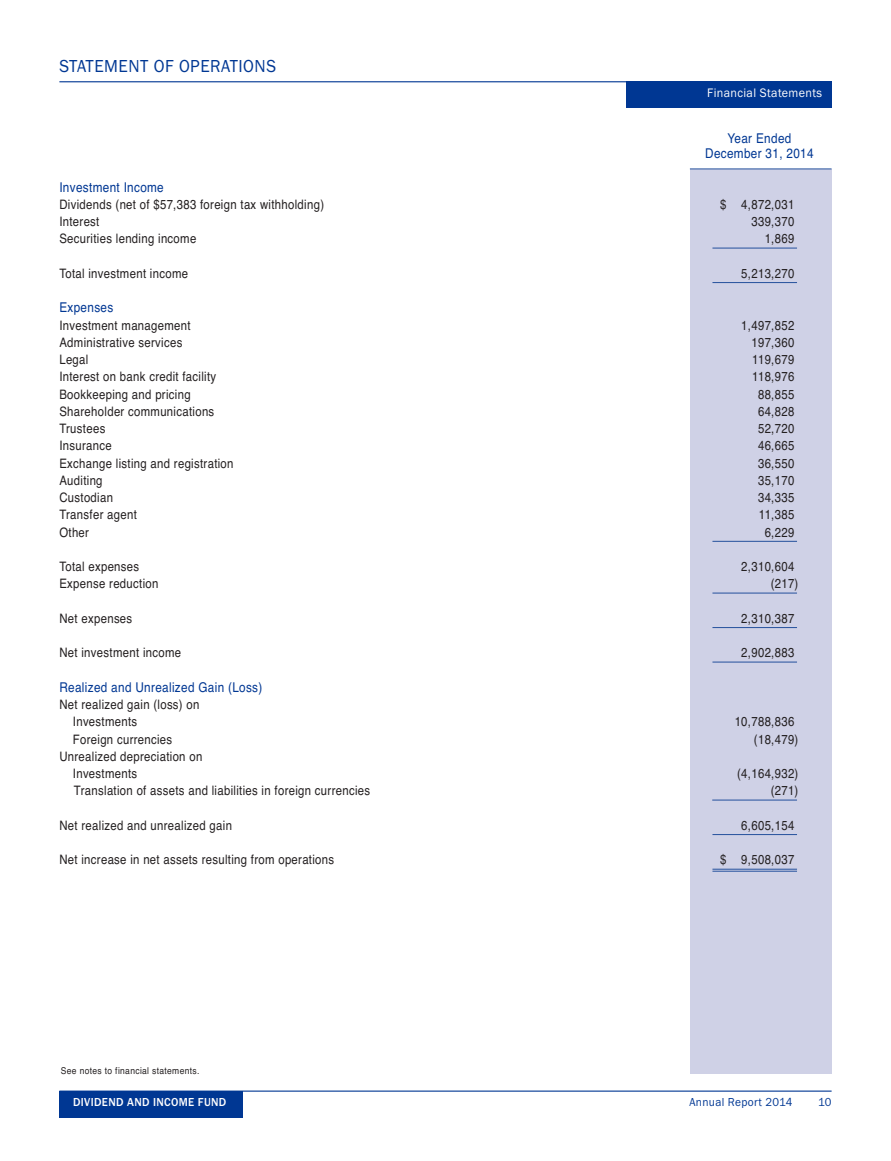
<style>
.page{position:relative;width:891px;height:1161px;background:#fff}
.page>*{position:absolute;margin:0;border:0;box-sizing:border-box;transform-origin:0 0}
.t1{font:18px "Franklin Gothic";letter-spacing:.03em;color:#003793;scale:.95 1}
.t2{font:13.5px/15px "Helvetica";letter-spacing:.03em;color:#003793;text-align:center;scale:.87 1}
.t3{font:13.05px/17.2px "Helvetica";letter-spacing:.03em;color:#231f20;scale:.87 1}
.t4{font:12.75px "Franklin Gothic";letter-spacing:.03em;color:#fff;scale:.95 1}
.t5{font:500 12px "Franklin Gothic";letter-spacing:.03em;color:#fff;scale:.95 1}
.t6{font:12px "Franklin Gothic";letter-spacing:.03em;color:#003793;scale:.95 1}
.t7{font:9.45px "Helvetica";letter-spacing:.04em;color:#231f20;scale:.9 1}
</style>
<div class="page">
<hr style="left:59px;top:81px;width:773px;height:1px;background:#003793">
<div style="left:626px;top:82px;width:206px;height:26px;background:#003793"></div>
<div style="left:59px;top:1091px;width:184px;height:27px;background:#003793"></div>
<hr style="left:59px;top:1091px;width:773px;height:1px;background:#003793">
<div style="left:690px;top:169px;width:142px;height:904px;background:#cfd1e6"></div>
<hr style="left:690px;top:169px;width:142px;height:1px;background:#24509c">
<hr style="left:712px;top:248px;width:85px;height:1px;background:#24509c">
<hr style="left:712px;top:282px;width:85px;height:1px;background:#24509c">
<hr style="left:712px;top:541px;width:85px;height:1px;background:#24509c">
<hr style="left:712px;top:593px;width:85px;height:1px;background:#24509c">
<hr style="left:712px;top:627px;width:85px;height:1px;background:#24509c">
<hr style="left:712px;top:662px;width:85px;height:1px;background:#24509c">
<hr style="left:712px;top:800px;width:85px;height:1px;background:#24509c">
<hr style="left:712px;top:834px;width:85px;height:1px;background:#24509c">
<hr style="left:712px;top:869px;width:85px;height:1px;background:#24509c">
<hr style="left:712px;top:871px;width:85px;height:1px;background:#24509c">
<h1 class="t1" style="left:59px;top:55px;width:230px">STATEMENT OF OPERATIONS</h1>
<p class="t4" style="left:707px;top:85px;width:122px">Financial Statements</p>
<p class="t2" style="left:705px;top:131px;width:126px">Year Ended<br>December 31, 2014</p>
<p class="t2" style="left:59px;top:179px;width:122px">Investment Income</p>
<p class="t3" style="left:59px;top:196px;width:306px">Dividends (net of $57,383 foreign tax withholding)</p>
<p class="t3" style="left:720px;top:196px;width:87px">$ 4,872,031</p>
<p class="t3" style="left:59px;top:213px;width:48px">Interest</p>
<p class="t3" style="left:751px;top:213px;width:51px">339,370</p>
<p class="t3" style="left:59px;top:230px;width:159px">Securities lending income</p>
<p class="t3" style="left:765px;top:230px;width:36px">1,869</p>
<p class="t3" style="left:59px;top:265px;width:149px">Total investment income</p>
<p class="t3" style="left:741px;top:265px;width:62px">5,213,270</p>
<p class="t2" style="left:59px;top:300px;width:63px">Expenses</p>
<p class="t3" style="left:59px;top:317px;width:152px">Investment management</p>
<p class="t3" style="left:741px;top:317px;width:62px">1,497,852</p>
<p class="t3" style="left:59px;top:334px;width:143px">Administrative services</p>
<p class="t3" style="left:751px;top:334px;width:51px">197,360</p>
<p class="t3" style="left:59px;top:351px;width:35px">Legal</p>
<p class="t3" style="left:752px;top:351px;width:50px">119,679</p>
<p class="t3" style="left:59px;top:368px;width:182px">Interest on bank credit facility</p>
<p class="t3" style="left:752px;top:368px;width:50px">118,976</p>
<p class="t3" style="left:59px;top:386px;width:152px">Bookkeeping and pricing</p>
<p class="t3" style="left:758px;top:386px;width:43px">88,855</p>
<p class="t3" style="left:59px;top:403px;width:180px">Shareholder communications</p>
<p class="t3" style="left:758px;top:403px;width:43px">64,828</p>
<p class="t3" style="left:59px;top:420px;width:54px">Trustees</p>
<p class="t3" style="left:758px;top:420px;width:43px">52,720</p>
<p class="t3" style="left:59px;top:437px;width:62px">Insurance</p>
<p class="t3" style="left:758px;top:437px;width:43px">46,665</p>
<p class="t3" style="left:59px;top:455px;width:202px">Exchange listing and registration</p>
<p class="t3" style="left:758px;top:455px;width:43px">36,550</p>
<p class="t3" style="left:59px;top:472px;width:51px">Auditing</p>
<p class="t3" style="left:758px;top:472px;width:43px">35,170</p>
<p class="t3" style="left:59px;top:489px;width:63px">Custodian</p>
<p class="t3" style="left:758px;top:489px;width:43px">34,335</p>
<p class="t3" style="left:59px;top:506px;width:91px">Transfer agent</p>
<p class="t3" style="left:759px;top:506px;width:42px">11,385</p>
<p class="t3" style="left:59px;top:524px;width:36px">Other</p>
<p class="t3" style="left:765px;top:524px;width:36px">6,229</p>
<p class="t3" style="left:59px;top:558px;width:93px">Total expenses</p>
<p class="t3" style="left:741px;top:558px;width:62px">2,310,604</p>
<p class="t3" style="left:59px;top:575px;width:115px">Expense reduction</p>
<p class="t3" style="left:771px;top:575px;width:33px">(217)</p>
<p class="t3" style="left:59px;top:610px;width:85px">Net expenses</p>
<p class="t3" style="left:741px;top:610px;width:62px">2,310,387</p>
<p class="t3" style="left:59px;top:644px;width:141px">Net investment income</p>
<p class="t3" style="left:741px;top:644px;width:62px">2,902,883</p>
<p class="t2" style="left:59px;top:680px;width:235px">Realized and Unrealized Gain (Loss)</p>
<p class="t3" style="left:73px;top:696px;width:147px;text-indent:-13px">Net realized gain (loss) on<br>Investments</p>
<p class="t3" style="left:735px;top:713px;width:70px">10,788,836</p>
<p class="t3" style="left:73px;top:731px;width:116px">Foreign currencies</p>
<p class="t3" style="left:754px;top:731px;width:53px">(18,479)</p>
<p class="t3" style="left:73px;top:748px;width:150px;text-indent:-13px">Unrealized depreciation on<br>Investments</p>
<p class="t3" style="left:737px;top:765px;width:72px">(4,164,932)</p>
<p class="t3" style="left:74px;top:782px;width:342px">Translation of assets and liabilities in foreign currencies</p>
<p class="t3" style="left:771px;top:782px;width:33px">(271)</p>
<p class="t3" style="left:59px;top:817px;width:200px">Net realized and unrealized gain</p>
<p class="t3" style="left:741px;top:817px;width:62px">6,605,154</p>
<p class="t3" style="left:59px;top:851px;width:317px">Net increase in net assets resulting from operations</p>
<p class="t3" style="left:720px;top:851px;width:87px">$ 9,508,037</p>
<p class="t7" style="left:61px;top:1065px;width:155px">See notes to financial statements.</p>
<p class="t5" style="left:73px;top:1095px;width:163px">DIVIDEND AND INCOME FUND</p>
<p class="t6" style="left:689px;top:1095px;width:110px">Annual Report 2014</p>
<p class="t6" style="left:818px;top:1095px;width:16px">10</p>
</div>
